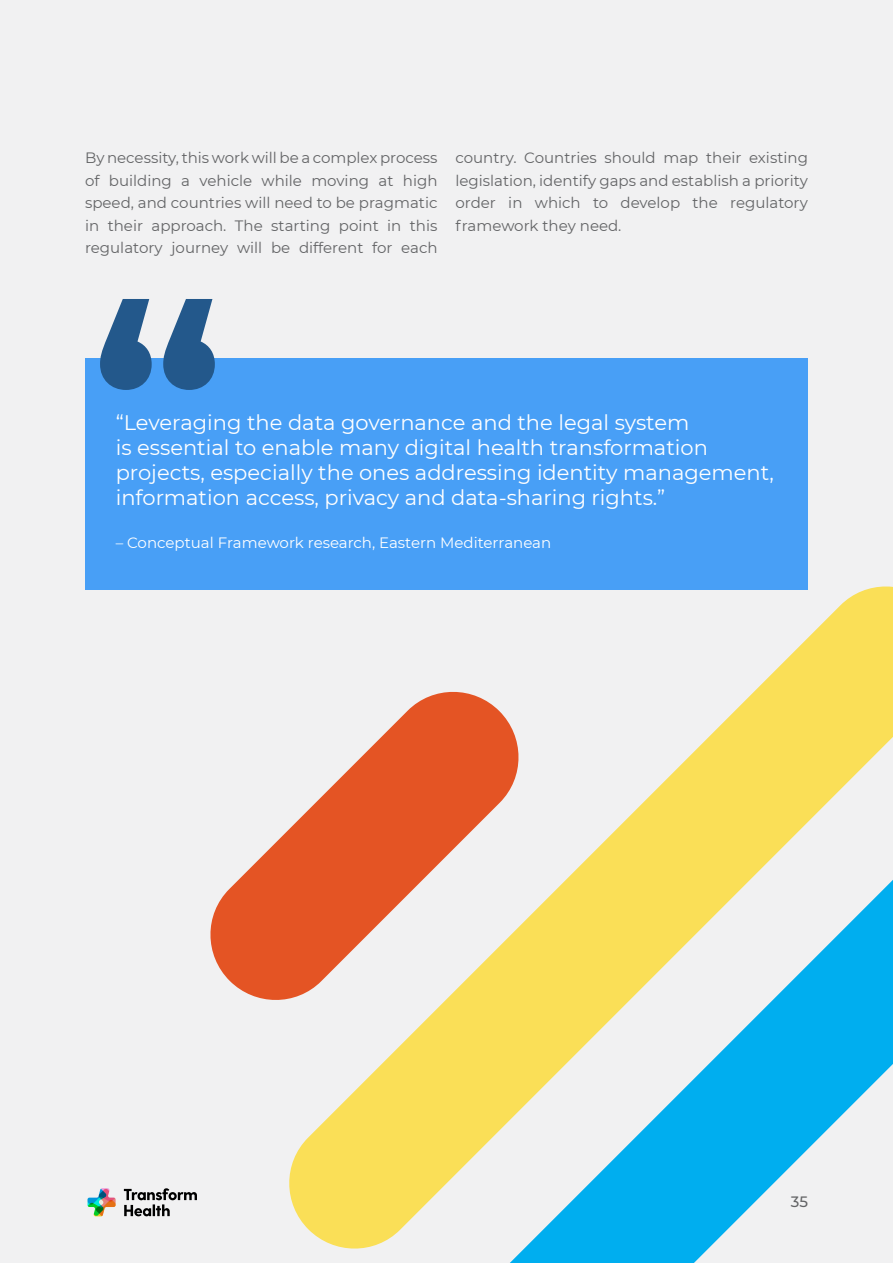
<style>
.page{position:relative;width:893px;height:1263px;background:#f1f1f2}
.page>*{position:absolute;margin:0;border:0;box-sizing:border-box;transform-origin:0 0}
.t1{font:21px/25.2px "Montserrat";color:#fff}
.t2{font:15px/22.5px "Montserrat";color:#636466;text-align:justify}
.t3{font:15px "Montserrat";color:#fff}
.t4{font:500 15px "Montserrat";color:#636466}
</style>
<div class="page">
<svg style="left:289px;top:586px;width:604px;height:663px"></svg>
<svg style="left:386px;top:804px;width:507px;height:459px"></svg>
<svg style="left:210px;top:685px;width:315px;height:321px"></svg>
<div style="left:85px;top:358px;width:723px;height:232px;background:#489ff6"></div>
<svg style="left:100px;top:299px;width:115px;height:91px"></svg>
<svg style="left:124px;top:1188px;width:73px;height:28px"></svg>
<svg style="left:88px;top:1188px;width:28px;height:28px"></svg>
<p class="t2" style="left:85px;top:146px;width:354px">By necessity, this work will be a complex process of building a vehicle while moving at high speed, and countries will need to be pragmatic in their approach. The starting point in this regulatory journey will be different for each</p>
<p class="t2" style="left:455px;top:146px;width:354px">country. Countries should map their existing legislation, identify gaps and establish a priority order in which to develop the regulatory framework they need.</p>
<h1 class="t1" style="left:116px;top:409px;width:660px">“Leveraging the data governance and the legal system<br>is essential to enable many digital health transformation projects, especially the ones addressing identity management, information access, privacy and data-sharing rights.”</h1>
<p class="t3" style="left:116px;top:532px;width:437px">– Conceptual Framework research, Eastern Mediterranean</p>
<p class="t4" style="left:791px;top:1192px;width:19px">35</p>
</div>
